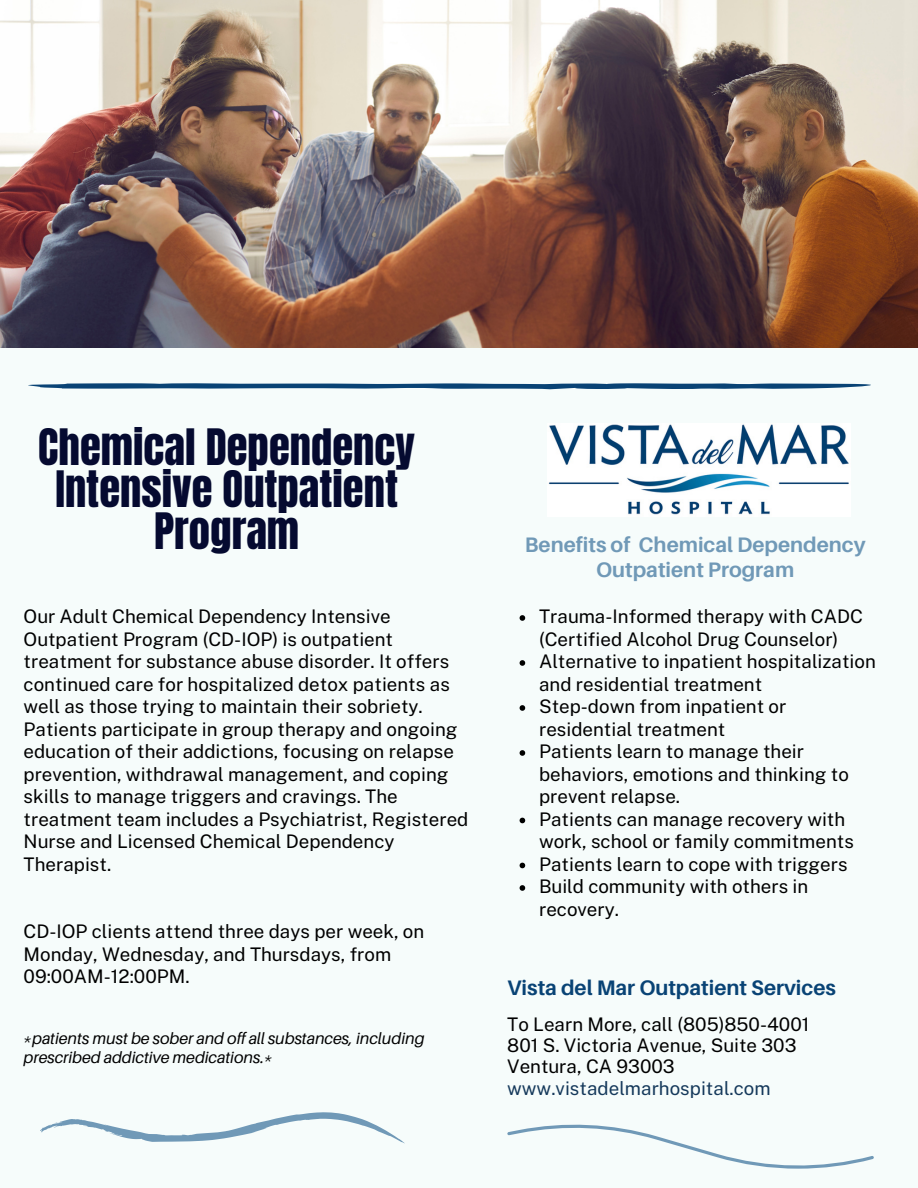
<style>
.page{position:relative;width:918px;height:1188px;background:#f6fcfb}
.page>*{position:absolute;margin:0;border:0;box-sizing:border-box;transform-origin:0 0}
.t1{font:42.75px/41.7px "Anton";color:#050a30;text-align:center}
.t2{font:700 21px/24.8px "Aileron";color:#7099b7;text-align:center}
.t3{font:700 21px "Aileron";color:#094375}
.t4{font:18.75px/22.5px "Public Sans";color:#000}
.t5{font:18.75px "Public Sans";color:#15395b}
.t6{font:italic 16.05px/19.2px "Aileron";color:#000}
</style>
<div class="page">
<svg style="left:507px;top:1124px;width:367px;height:45px"></svg>
<svg style="left:40px;top:1112px;width:365px;height:32px"></svg>
<img style="left:549px;top:424px;width:300px;height:91px">
<svg style="left:28px;top:383px;width:843px;height:6px;background:#3c6a91"></svg>
<img style="left:0;top:0;width:918px;height:348px">
<svg style="left:520px;top:615px;width:5px;height:6px"></svg>
<svg style="left:520px;top:660px;width:5px;height:6px"></svg>
<svg style="left:520px;top:705px;width:5px;height:6px"></svg>
<svg style="left:520px;top:750px;width:5px;height:6px"></svg>
<svg style="left:520px;top:818px;width:5px;height:5px"></svg>
<svg style="left:520px;top:863px;width:5px;height:5px"></svg>
<svg style="left:520px;top:885px;width:5px;height:6px"></svg>
<h1 class="t1" style="left:38px;top:427px;width:378px">Chemical Dependency<br>Intensive Outpatient<br>Program</h1>
<p class="t4" style="left:24px;top:605px;width:446px">Our Adult Chemical Dependency Intensive Outpatient Program (CD-IOP) is outpatient treatment for substance abuse disorder. It offers continued care for hospitalized detox patients as well as those trying to maintain their sobriety.<br>Patients participate in group therapy and ongoing education of their addictions, focusing on relapse prevention, withdrawal management, and coping skills to manage triggers and cravings. The treatment team includes a Psychiatrist, Registered Nurse and Licensed Chemical Dependency Therapist.</p>
<p class="t4" style="left:24px;top:920px;width:402px">CD-IOP clients attend three days per week, on<br>Monday, Wednesday, and Thursdays, from<br>09:00AM-12:00PM.</p>
<p class="t6" style="left:24px;top:1029px;width:402px">*patients must be sober and off all substances, including prescribed addictive medications.*</p>
<p class="t2" style="left:525px;top:532px;width:342px">Benefits of Chemical Dependency<br>Outpatient Program</p>
<p class="t4" style="left:539px;top:605px;width:338px">Trauma-Informed therapy with CADC (Certified Alcohol Drug Counselor)<br>Alternative to inpatient hospitalization and residential treatment<br>Step-down from inpatient or residential treatment<br>Patients learn to manage their behaviors, emotions and thinking to prevent relapse.<br>Patients can manage recovery with work, school or family commitments<br>Patients learn to cope with triggers<br>Build community with others in recovery.</p>
<p class="t3" style="left:507px;top:974px;width:330px">Vista del Mar Outpatient Services</p>
<p class="t4" style="left:507px;top:1013px;width:304px;line-height:21.3px">To Learn More, call (805)850-4001<br>801 S. Victoria Avenue, Suite 303<br>Ventura, CA 93003</p>
<p class="t5" style="left:507px;top:1077px;width:265px">www.vistadelmarhospital.com</p>
</div>
